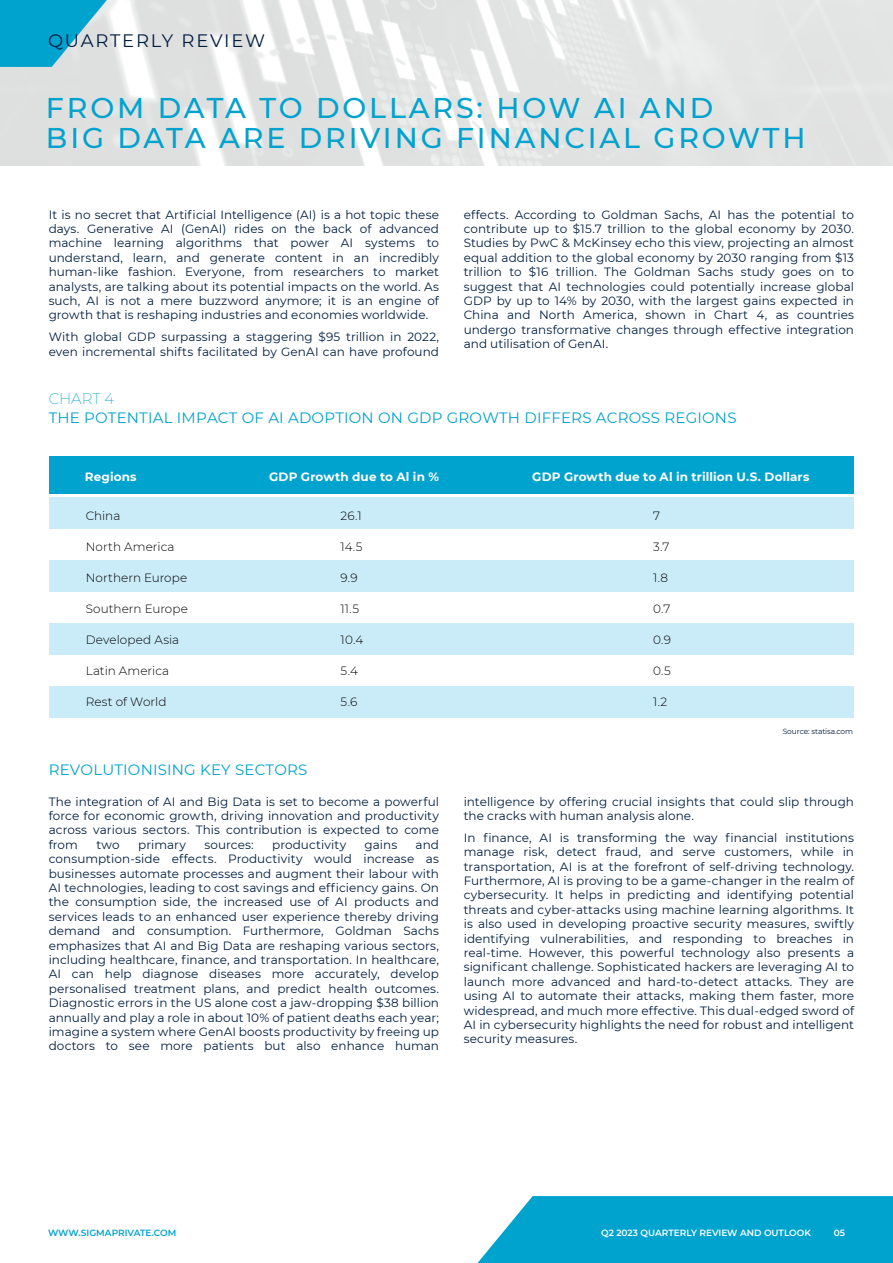
<style>
.page{position:relative;width:893px;height:1263px;background:#fff}
.page>*{position:absolute;margin:0;border:0;box-sizing:border-box;transform-origin:0 0}
.t1{font:500 28.5px/30px "Montserrat";letter-spacing:.1em;color:#00a2ce}
.t2{font:18px "Montserrat";letter-spacing:.1em;color:#011e41}
.t3{font:15px "Montserrat";letter-spacing:.01em;color:#00a2ce}
.t4{font:200 15px "Montserrat";letter-spacing:-.005em;color:#00a2ce}
.t5{font:12px/14.4px "Montserrat";letter-spacing:.005em;color:#011e41;text-align:justify}
.t6{font:300 12px "Montserrat";letter-spacing:.005em;color:#000}
.t7{font:700 12px "Montserrat";letter-spacing:.01em;color:#fff}
.t8{font:600 9px "Montserrat";color:#fff}
.t9{font:600 9px "Montserrat";color:#00a2ce}
.t10{font:7.5px "Montserrat";letter-spacing:-.015em;color:#011e41}
</style>
<div class="page">
<svg style="left:0;top:0;width:893px;height:165px;background:#e5e6e6"></svg>
<svg style="left:478px;top:1196px;width:415px;height:67px;background:#10a8d1"></svg>
<svg style="left:0;top:0;width:107px;height:67px;background:#3ab2d2"></svg>
<div style="left:49px;top:457px;width:804px;height:37px;background:#00a2ce"></div>
<div style="left:50px;top:497px;width:804px;height:31px;background:#caebf8"></div>
<div style="left:50px;top:560px;width:804px;height:32px;background:#caebf8"></div>
<div style="left:50px;top:623px;width:804px;height:32px;background:#caebf8"></div>
<div style="left:49px;top:686px;width:804px;height:32px;background:#caebf8"></div>
<h2 class="t2" style="left:48px;top:28px;width:219px">QUARTERLY REVIEW</h2>
<h1 class="t1" style="left:46px;top:91px;width:761px">FROM DATA TO DOLLARS: HOW AI AND<br>BIG DATA ARE DRIVING FINANCIAL GROWTH</h1>
<p class="t5" style="left:49px;top:207px;width:392px">It is no secret that Artificial Intelligence (AI) is a hot topic these days. Generative AI (GenAI) rides on the back of advanced machine learning algorithms that power AI systems to understand, learn, and generate content in an incredibly human-like fashion. Everyone, from researchers to market analysts, are talking about its potential impacts on the world. As such, AI is not a mere buzzword anymore; it is an engine of growth that is reshaping industries and economies worldwide.</p>
<p class="t5" style="left:49px;top:329px;width:392px">With global GDP surpassing a staggering $95 trillion in 2022, even incremental shifts facilitated by GenAI can have profound</p>
<p class="t4" style="left:49px;top:388px;width:67px">CHART 4</p>
<p class="t5" style="left:464px;top:207px;width:392px">effects. According to Goldman Sachs, AI has the potential to contribute up to $15.7 trillion to the global economy by 2030.<br>Studies by PwC &amp; McKinsey echo this view, projecting an almost equal addition to the global economy by 2030 ranging from $13 trillion to $16 trillion. The Goldman Sachs study goes on to suggest that AI technologies could potentially increase global GDP by up to 14% by 2030, with the largest gains expected in China and North America, shown in Chart 4, as countries undergo transformative changes through effective integration and utilisation of GenAI.</p>
<p class="t3" style="left:49px;top:407px;width:689px">THE POTENTIAL IMPACT OF AI ADOPTION ON GDP GROWTH DIFFERS ACROSS REGIONS</p>
<p class="t7" style="left:85px;top:468px;width:53px">Regions</p>
<p class="t7" style="left:269px;top:468px;width:171px">GDP Growth due to Al in %</p>
<p class="t7" style="left:532px;top:468px;width:279px">GDP Growth due to Al in trillion U.S. Dollars</p>
<p class="t6" style="left:86px;top:508px;width:36px">China</p>
<p class="t6" style="left:86px;top:539px;width:90px">North America</p>
<p class="t6" style="left:86px;top:570px;width:103px">Northern Europe</p>
<p class="t6" style="left:86px;top:601px;width:104px">Southern Europe</p>
<p class="t6" style="left:86px;top:632px;width:95px">Developed Asia</p>
<p class="t6" style="left:86px;top:662px;width:85px">Latin America</p>
<p class="t6" style="left:86px;top:693px;width:82px">Rest of World</p>
<p class="t3" style="left:49px;top:759px;width:260px">REVOLUTIONISING KEY SECTORS</p>
<p class="t6" style="left:341px;top:508px;width:23px">26.1</p>
<p class="t6" style="left:341px;top:539px;width:23px">14.5</p>
<p class="t6" style="left:341px;top:570px;width:19px">9.9</p>
<p class="t6" style="left:341px;top:601px;width:20px">11.5</p>
<p class="t6" style="left:341px;top:632px;width:24px">10.4</p>
<p class="t6" style="left:341px;top:662px;width:19px">5.4</p>
<p class="t6" style="left:341px;top:693px;width:18px">5.6</p>
<p class="t5" style="left:49px;top:794px;width:392px">The integration of AI and Big Data is set to become a powerful force for economic growth, driving innovation and productivity across various sectors. This contribution is expected to come from</p>
<p class="t5" style="left:49px;top:837px;width:392px;text-indent:367px">and consumption-side effects. Productivity would increase as businesses automate processes and augment their labour with AI technologies, leading to cost savings and efficiency gains. On the consumption side, the increased use of AI products and services leads to an enhanced user experience thereby driving demand and consumption. Furthermore, Goldman Sachs emphasizes that AI and Big Data are reshaping various sectors, including healthcare, finance, and transportation. In healthcare, AI can help diagnose diseases more accurately, develop personalised treatment plans, and predict health outcomes.<br>Diagnostic errors in the US alone cost a jaw-dropping $38 billion annually and play a role in about 10% of patient deaths each year; imagine a system where GenAI boosts productivity by freeing up doctors to see more patients but also enhance human</p>
<p class="t5" style="left:96px;top:837px;width:25px">two</p>
<p class="t5" style="left:138px;top:837px;width:49px">primary</p>
<p class="t5" style="left:204px;top:837px;width:51px">sources:</p>
<p class="t5" style="left:272px;top:837px;width:76px">productivity</p>
<p class="t5" style="left:365px;top:837px;width:34px">gains</p>
<p class="t6" style="left:653px;top:508px;width:8px">7</p>
<p class="t6" style="left:653px;top:539px;width:18px">3.7</p>
<p class="t6" style="left:653px;top:570px;width:16px">1.8</p>
<p class="t6" style="left:653px;top:601px;width:19px">0.7</p>
<p class="t6" style="left:653px;top:632px;width:19px">0.9</p>
<p class="t6" style="left:653px;top:662px;width:19px">0.5</p>
<p class="t6" style="left:653px;top:693px;width:16px">1.2</p>
<p class="t10" style="left:783px;top:726px;width:72px">Source: statisa.com</p>
<p class="t5" style="left:464px;top:794px;width:392px">intelligence by offering crucial insights that could slip through the cracks with human analysis alone.</p>
<p class="t5" style="left:464px;top:830px;width:392px">In finance, AI is transforming the way financial institutions manage risk, detect fraud, and serve customers, while in transportation, AI is at the forefront of self-driving technology.<br>Furthermore, AI is proving to be a game-changer in the realm of cybersecurity. It helps in predicting and identifying potential threats and cyber-attacks using machine learning algorithms. It is also used in developing proactive security measures, swiftly identifying vulnerabilities, and responding to breaches in real-time. However, this powerful technology also presents a significant challenge. Sophisticated hackers are leveraging AI to launch more advanced and hard-to-detect attacks. They are using AI to automate their attacks, making them faster, more widespread, and much more effective. This dual-edged sword of AI in cybersecurity highlights the need for robust and intelligent security measures.</p>
<p class="t9" style="left:48px;top:1226px;width:130px">WWW.SIGMAPRIVATE.COM</p>
<p class="t8" style="left:834px;top:1226px;width:13px">05</p>
<p class="t8" style="left:601px;top:1226px;width:211px">Q2 2023 QUARTERLY REVIEW AND OUTLOOK</p>
</div>
